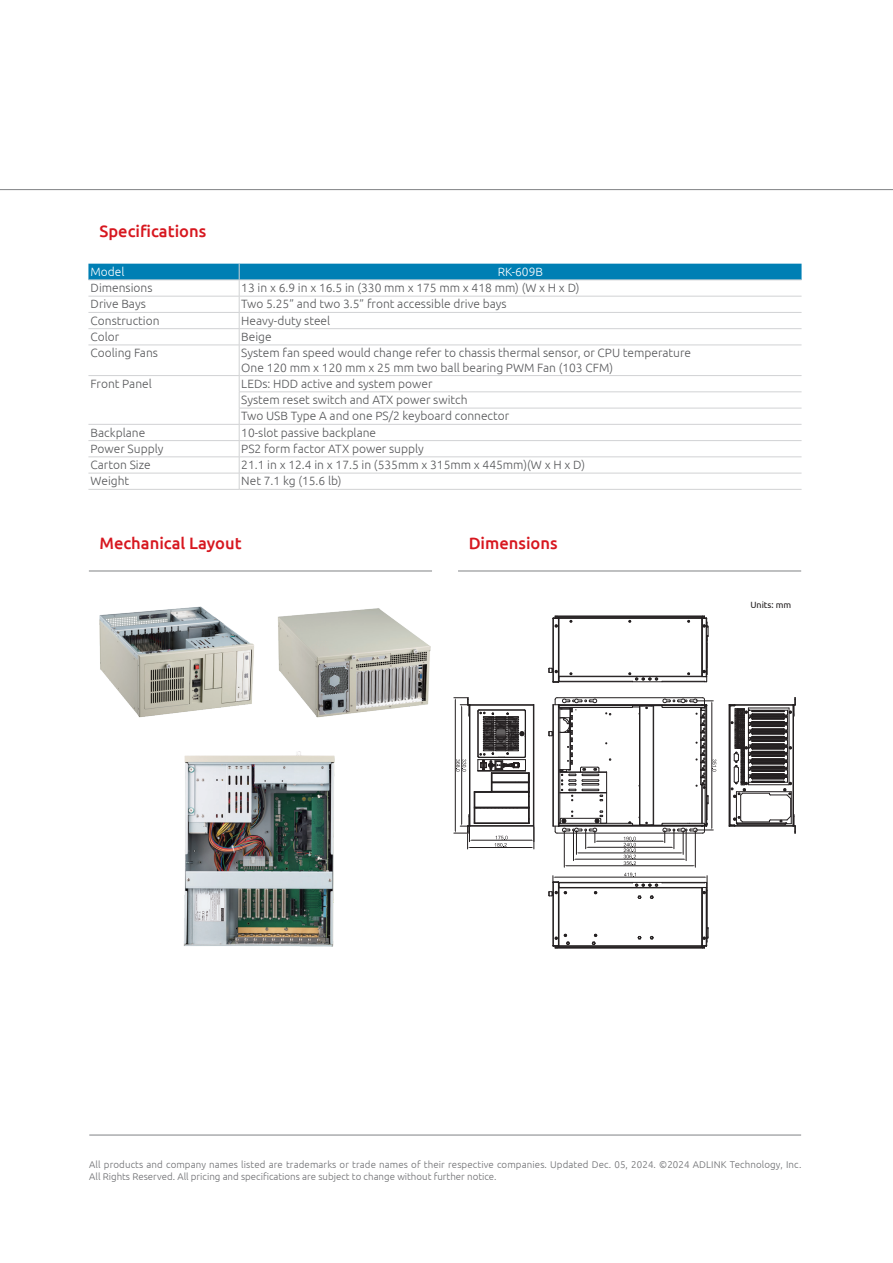
<style>
.page{position:relative;width:893px;height:1263px;background:#fff}
.page>*{position:absolute;margin:0;border:0;box-sizing:border-box;transform-origin:0 0}
.t1{font:500 16.5px "Ubuntu";color:#d7171f}
.t2{font:300 12px "Ubuntu";color:#57585a}
.t3{font:300 12px "Ubuntu";color:#fff}
.t4{font:300 9.75px/11.7px "Ubuntu";letter-spacing:.01em;color:#6c6d70}
.t5{font:9px "Ubuntu";color:#231f20}
</style>
<div class="page">
<hr style="left:0;top:189px;width:893px;height:1px;background:#808285">
<svg style="left:88px;top:264px;width:713px;height:81px"></svg>
<hr style="left:88px;top:345px;width:151px;height:1px;background:#d1d2d4">
<hr style="left:239px;top:345px;width:562px;height:1px;background:#d1d2d4">
<hr style="left:239px;top:345px;width:1px;height:30px;background:#d1d2d4">
<hr style="left:88px;top:375px;width:151px;height:1px;background:#d1d2d4">
<hr style="left:239px;top:375px;width:562px;height:1px;background:#d1d2d4">
<hr style="left:239px;top:392px;width:562px;height:1px;background:#d1d2d4">
<hr style="left:239px;top:408px;width:562px;height:1px;background:#d1d2d4">
<hr style="left:88px;top:424px;width:151px;height:1px;background:#d1d2d4">
<hr style="left:239px;top:424px;width:562px;height:1px;background:#d1d2d4">
<hr style="left:88px;top:440px;width:151px;height:1px;background:#d1d2d4">
<hr style="left:239px;top:440px;width:562px;height:1px;background:#d1d2d4">
<hr style="left:88px;top:457px;width:151px;height:1px;background:#d1d2d4">
<hr style="left:239px;top:457px;width:562px;height:1px;background:#d1d2d4">
<hr style="left:88px;top:473px;width:151px;height:1px;background:#d1d2d4">
<hr style="left:239px;top:473px;width:562px;height:1px;background:#d1d2d4">
<svg style="left:239px;top:376px;width:1px;height:113px"></svg>
<hr style="left:88px;top:489px;width:151px;height:1px;background:#d1d2d4">
<hr style="left:239px;top:489px;width:562px;height:1px;background:#d1d2d4">
<hr style="left:89px;top:571px;width:343px;height:1px;background:#808285">
<hr style="left:458px;top:571px;width:343px;height:1px;background:#808285">
<img style="left:99px;top:606px;width:155px;height:112px">
<img style="left:278px;top:608px;width:153px;height:110px">
<img style="left:183px;top:751px;width:152px;height:196px">
<hr style="left:553px;top:705px;width:1px;height:121px;background:#231f20">
<hr style="left:558px;top:705px;width:1px;height:121px;background:#231f20">
<hr style="left:557px;top:697px;width:146px;height:1px;background:#231f20">
<hr style="left:559px;top:708px;width:1px;height:115px;background:#231f20">
<hr style="left:559px;top:704px;width:143px;height:1px;background:#231f20">
<hr style="left:558px;top:705px;width:104px;height:1px;background:#231f20">
<hr style="left:560px;top:707px;width:72px;height:1px;background:#231f20">
<hr style="left:606px;top:772px;width:1px;height:50px;background:#231f20">
<hr style="left:639px;top:706px;width:1px;height:119px;background:#231f20">
<hr style="left:640px;top:706px;width:1px;height:119px;background:#231f20">
<hr style="left:653px;top:706px;width:1px;height:119px;background:#231f20">
<hr style="left:560px;top:823px;width:72px;height:1px;background:#231f20">
<hr style="left:558px;top:825px;width:144px;height:1px;background:#231f20">
<hr style="left:559px;top:826px;width:143px;height:1px;background:#231f20">
<hr style="left:557px;top:833px;width:146px;height:1px;background:#231f20">
<hr style="left:553px;top:882px;width:1px;height:64px;background:#231f20">
<hr style="left:558px;top:882px;width:1px;height:64px;background:#231f20">
<hr style="left:559px;top:882px;width:1px;height:64px;background:#231f20">
<hr style="left:662px;top:882px;width:43px;height:1px;background:#231f20">
<hr style="left:559px;top:882px;width:74px;height:1px;background:#231f20">
<hr style="left:558px;top:887px;width:149px;height:1px;background:#231f20">
<hr style="left:558px;top:888px;width:144px;height:1px;background:#231f20">
<hr style="left:558px;top:945px;width:144px;height:1px;background:#231f20">
<hr style="left:555px;top:946px;width:149px;height:1px;background:#231f20">
<hr style="left:555px;top:947px;width:149px;height:1px;background:#231f20">
<hr style="left:555px;top:948px;width:149px;height:1px;background:#231f20">
<hr style="left:701px;top:887px;width:1px;height:59px;background:#231f20">
<hr style="left:702px;top:888px;width:1px;height:57px;background:#231f20">
<hr style="left:706px;top:890px;width:1px;height:48px;background:#231f20">
<hr style="left:707px;top:890px;width:1px;height:48px;background:#231f20">
<hr style="left:553px;top:618px;width:1px;height:64px;background:#231f20">
<hr style="left:558px;top:618px;width:1px;height:64px;background:#231f20">
<hr style="left:559px;top:618px;width:1px;height:64px;background:#231f20">
<hr style="left:555px;top:616px;width:149px;height:1px;background:#231f20">
<hr style="left:555px;top:617px;width:149px;height:1px;background:#231f20">
<hr style="left:558px;top:618px;width:144px;height:1px;background:#231f20">
<hr style="left:559px;top:676px;width:148px;height:1px;background:#231f20">
<hr style="left:559px;top:681px;width:147px;height:1px;background:#231f20">
<hr style="left:701px;top:618px;width:1px;height:59px;background:#231f20">
<svg style="left:631px;top:706px;width:22px;height:9px"></svg>
<svg style="left:628px;top:821px;width:5px;height:4px"></svg>
<svg style="left:640px;top:816px;width:13px;height:9px"></svg>
<svg style="left:637px;top:895px;width:5px;height:4px"></svg>
<svg style="left:650px;top:895px;width:4px;height:4px"></svg>
<svg style="left:637px;top:936px;width:5px;height:4px"></svg>
<svg style="left:650px;top:936px;width:4px;height:4px"></svg>
<svg style="left:701px;top:927px;width:8px;height:21px"></svg>
<svg style="left:553px;top:616px;width:5px;height:12px"></svg>
<svg style="left:548px;top:668px;width:11px;height:15px"></svg>
<svg style="left:702px;top:616px;width:7px;height:67px"></svg>
<svg style="left:548px;top:697px;width:63px;height:104px"></svg>
<svg style="left:592px;top:934px;width:5px;height:11px"></svg>
<svg style="left:553px;top:934px;width:17px;height:14px"></svg>
<svg style="left:629px;top:672px;width:34px;height:10px"></svg>
<hr style="left:597px;top:841px;width:66px;height:1px;background:#231f20">
<hr style="left:588px;top:847px;width:84px;height:1px;background:#231f20">
<hr style="left:579px;top:853px;width:102px;height:1px;background:#231f20">
<hr style="left:576px;top:859px;width:108px;height:1px;background:#231f20">
<hr style="left:695px;top:831px;width:1px;height:36px;background:#231f20">
<hr style="left:564px;top:831px;width:1px;height:36px;background:#231f20">
<hr style="left:566px;top:865px;width:127px;height:1px;background:#231f20">
<svg style="left:661px;top:697px;width:55px;height:169px"></svg>
<svg style="left:553px;top:810px;width:54px;height:56px"></svg>
<svg style="left:624px;top:837px;width:12px;height:29px"></svg>
<svg style="left:454px;top:697px;width:81px;height:152px"></svg>
<hr style="left:555px;top:877px;width:150px;height:1px;background:#231f20">
<svg style="left:548px;top:876px;width:19px;height:20px"></svg>
<svg style="left:702px;top:876px;width:6px;height:18px"></svg>
<svg style="left:624px;top:873px;width:39px;height:14px"></svg>
<svg style="left:729px;top:697px;width:67px;height:137px"></svg>
<hr style="left:89px;top:1135px;width:712px;height:1px;background:#808285">
<p class="t1" style="left:99px;top:221px;width:108px">Specifications</p>
<p class="t3" style="left:91px;top:264px;width:35px">Model</p>
<p class="t3" style="left:498px;top:264px;width:47px">RK-609B</p>
<p class="t2" style="left:91px;top:281px;width:63px">Dimensions</p>
<p class="t2" style="left:241px;top:281px;width:340px">13 in x 6.9 in x 16.5 in (330 mm x 175 mm x 418 mm) (W x H x D)</p>
<p class="t2" style="left:91px;top:297px;width:57px">Drive Bays</p>
<p class="t2" style="left:241px;top:297px;width:267px">Two 5.25” and two 3.5” front accessible drive bays</p>
<p class="t2" style="left:91px;top:313px;width:71px">Construction</p>
<p class="t2" style="left:241px;top:313px;width:90px">Heavy-duty steel</p>
<p class="t2" style="left:91px;top:329px;width:30px">Color</p>
<p class="t2" style="left:241px;top:329px;width:32px">Beige</p>
<p class="t2" style="left:91px;top:346px;width:69px">Cooling Fans</p>
<p class="t2" style="left:241px;top:346px;width:451px">System fan speed would change refer to chassis thermal sensor, or CPU temperature</p>
<p class="t2" style="left:241px;top:360px;width:373px">One 120 mm x 120 mm x 25 mm two ball bearing PWM Fan (103 CFM)</p>
<p class="t2" style="left:91px;top:376px;width:63px">Front Panel</p>
<p class="t2" style="left:241px;top:376px;width:193px">LEDs: HDD active and system power</p>
<p class="t2" style="left:241px;top:393px;width:228px">System reset switch and ATX power switch</p>
<p class="t2" style="left:241px;top:409px;width:269px">Two USB Type A and one PS/2 keyboard connector</p>
<p class="t2" style="left:91px;top:425px;width:56px">Backplane</p>
<p class="t2" style="left:241px;top:425px;width:136px">10-slot passive backplane</p>
<p class="t2" style="left:91px;top:441px;width:74px">Power Supply</p>
<p class="t2" style="left:241px;top:441px;width:184px">PS2 form factor ATX power supply</p>
<p class="t2" style="left:91px;top:458px;width:62px">Carton Size</p>
<p class="t2" style="left:241px;top:458px;width:345px">21.1 in x 12.4 in x 17.5 in (535mm x 315mm x 445mm)(W x H x D)</p>
<p class="t2" style="left:91px;top:474px;width:40px">Weight</p>
<p class="t2" style="left:241px;top:474px;width:102px">Net 7.1 kg (15.6 lb)</p>
<p class="t1" style="left:99px;top:533px;width:144px">Mechanical Layout</p>
<p class="t1" style="left:469px;top:533px;width:91px">Dimensions</p>
<p class="t5" style="left:750px;top:599px;width:43px">Units: mm</p>
<p class="t4" style="left:89px;top:1158px;width:714px">All products and company names listed are trademarks or trade names of their respective companies. Updated Dec. 05, 2024. ©2024 ADLINK Technology, Inc.<br>All Rights Reserved. All pricing and specifications are subject to change without further notice.</p>
</div>
